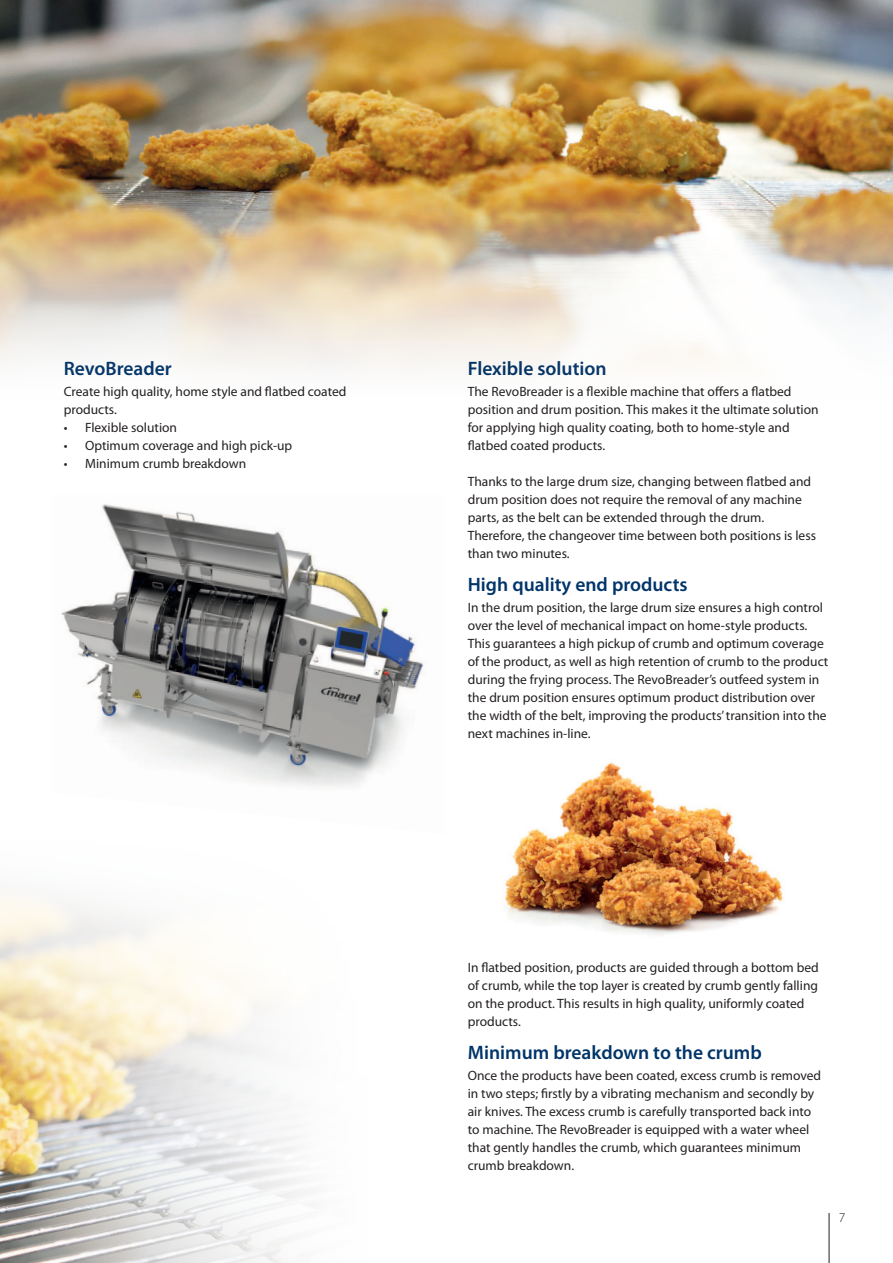
<style>
.page{position:relative;width:893px;height:1263px;background:#fff}
.page>*{position:absolute;margin:0;border:0;box-sizing:border-box;transform-origin:0 0}
.t1{font:600 19.5px "Myriad Pro";color:#013469}
.t2{font:13.5px/18px "Myriad Pro";color:#231f20}
.t3{font:300 13.5px "Myriad Pro";color:#231f20}
</style>
<div class="page">
<img style="left:0;top:893px;width:306px;height:370px">
<hr style="left:829px;top:1213px;width:1px;height:50px;background:#231f20">
<img style="left:0;top:0;width:893px;height:367px">
<img style="left:504px;top:762px;width:279px;height:173px">
<img style="left:61px;top:504px;width:363px;height:283px">
<h1 class="t1" style="left:64px;top:360px;width:110px">RevoBreader</h1>
<p class="t2" style="left:64px;top:384px;width:284px">Create high quality, home style and latbed coated products.</p>
<p class="t2" style="left:64px;top:420px;width:115px">• Flexible solution</p>
<p class="t2" style="left:64px;top:438px;width:230px">• Optimum coverage and high pick-up</p>
<p class="t2" style="left:64px;top:456px;width:184px">• Minimum crumb breakdown</p>
<h1 class="t1" style="left:468px;top:360px;width:140px">Flexible solution</h1>
<p class="t2" style="left:468px;top:384px;width:352px">The RevoBreader is a lexible machine that ofers a latbed position and drum position. This makes it the ultimate solution for applying high quality coating, both to home-style and latbed coated products.</p>
<p class="t2" style="left:468px;top:474px;width:350px">Thanks to the large drum size, changing between latbed and drum position does not require the removal of any machine parts, as the belt can be extended through the drum.<br>Therefore, the changeover time between both positions is less than two minutes.</p>
<h1 class="t1" style="left:468px;top:576px;width:221px">High quality end products</h1>
<p class="t2" style="left:468px;top:600px;width:362px">In the drum position, the large drum size ensures a high control over the level of mechanical impact on home-style products.<br>This guarantees a high pickup of crumb and optimum coverage of the product, as well as high retention of crumb to the product during the frying process. The RevoBreader’s outfeed system in the drum position ensures optimum product distribution over the width of the belt, improving the products’ transition into the next machines in-line.</p>
<p class="t2" style="left:468px;top:960px;width:353px">In latbed position, products are guided through a bottom bed of crumb, while the top layer is created by crumb gently falling on the product. This results in high quality, uniformly coated products.</p>
<h1 class="t1" style="left:468px;top:1044px;width:296px">Minimum breakdown to the crumb</h1>
<p class="t2" style="left:468px;top:1068px;width:355px">Once the products have been coated, excess crumb is removed in two steps; irstly by a vibrating mechanism and secondly by air knives. The excess crumb is carefully transported back into to machine. The RevoBreader is equipped with a water wheel that gently handles the crumb, which guarantees minimum crumb breakdown.</p>
<p class="t3" style="left:839px;top:1209px;width:8px">7</p>
</div>
